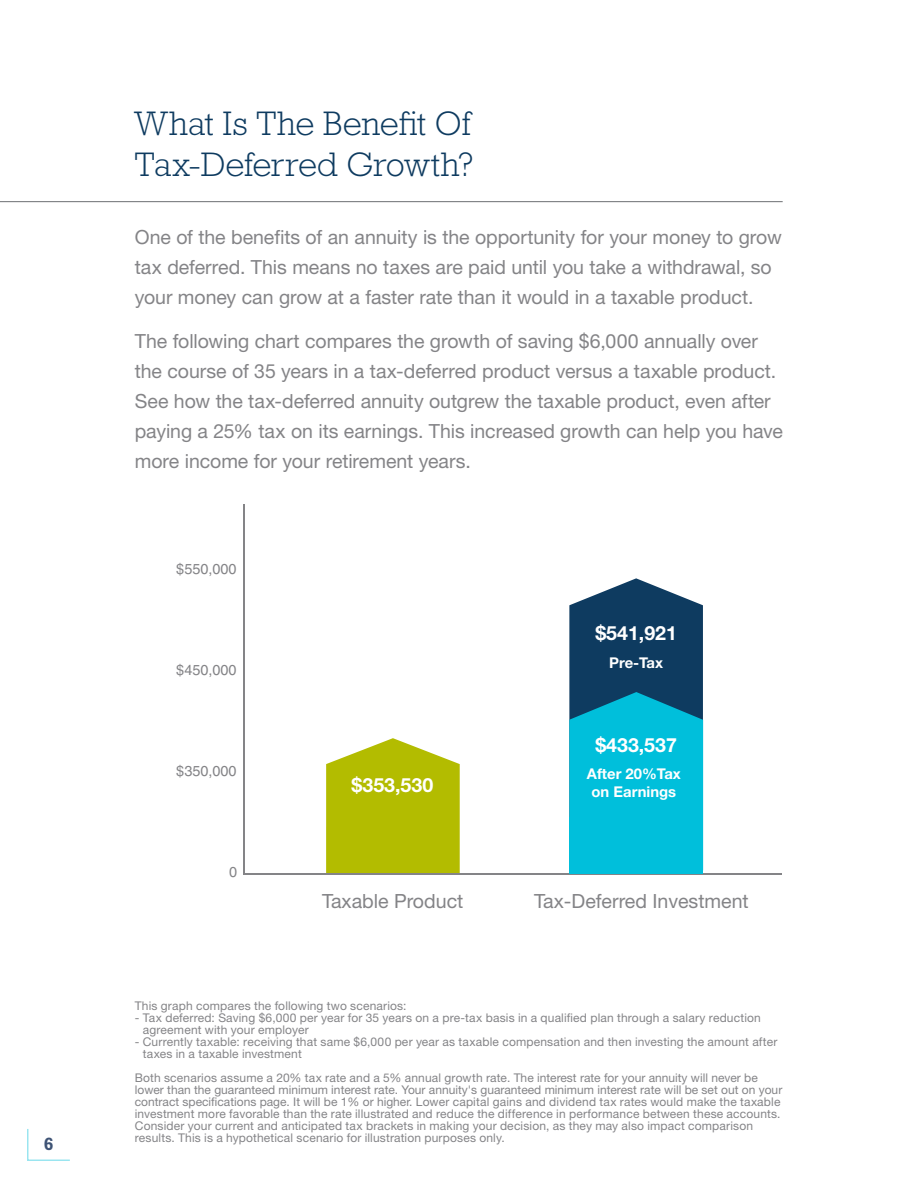
<style>
.page{position:relative;width:918px;height:1188px;background:#fff}
.page>*{position:absolute;margin:0;border:0;box-sizing:border-box;transform-origin:0 0}
.t1{font:300 34.5px/41.4px "Rockwell Std";letter-spacing:-.005em;color:#0e3b60}
.t2{font:19.5px/30px "Helvetica Neue LT Std";letter-spacing:-.005em;color:#848487}
.t3{font:700 19.5px "Helvetica Neue LT Std";color:#fff}
.t4{font:700 18px "Rockwell Std";color:#3e5375}
.t5{font:700 14.85px/17.9px "Helvetica Neue LT Std";color:#fff;text-align:center}
.t6{font:14.4px "Helvetica LT Std";color:#848487}
.t7{font:12px/12px "Helvetica Neue LT Std";letter-spacing:.01em;color:#848487}
</style>
<div class="page">
<svg style="left:27px;top:1129px;width:43px;height:32px"></svg>
<hr style="left:0;top:201px;width:783px;height:1px;background:#6d6f73">
<svg style="left:326px;top:738px;width:134px;height:135px;background:#bac219"></svg>
<hr style="left:243px;top:504px;width:2px;height:370px;background:#848487">
<svg style="left:569px;top:578px;width:134px;height:239px;background:#1684a2"></svg>
<hr style="left:243px;top:873px;width:538px;height:2px;background:#848487">
<div style="left:569px;top:817px;width:134px;height:56px;background:#00bfdb"></div>
<h3 class="t4" style="left:44px;top:1133px;width:11px">6</h3>
<h1 class="t1" style="left:135px;top:102px;width:340px">What Is The Benefit Of<br>Tax-Deferred Growth?</h1>
<h2 class="t2" style="left:135px;top:222px;width:649px">One of the benefits of an annuity is the opportunity for your money to grow tax deferred. This means no taxes are paid until you take a withdrawal, so your money can grow at a faster rate than it would in a taxable product.</h2>
<p class="t2" style="left:135px;top:326px;width:650px">The following chart compares the growth of saving $6,000 annually over the course of 35 years in a tax-deferred product versus a taxable product.<br>See how the tax-deferred annuity outgrew the taxable product, even after paying a 25% tax on its earnings. This increased growth can help you have more income for your retirement years.</p>
<p class="t6" style="left:176px;top:560px;width:62px">$550,000</p>
<p class="t6" style="left:176px;top:661px;width:62px">$450,000</p>
<p class="t6" style="left:176px;top:762px;width:62px">$350,000</p>
<p class="t6" style="left:229px;top:863px;width:10px">0</p>
<h2 class="t3" style="left:352px;top:773px;width:83px">$353,530</h2>
<h2 class="t2" style="left:322px;top:886px;width:143px">Taxable Product</h2>
<h2 class="t3" style="left:595px;top:621px;width:83px">$541,921</h2>
<p class="t5" style="left:609px;top:653px;width:55px">Pre-Tax</p>
<h2 class="t3" style="left:595px;top:733px;width:83px">$433,537</h2>
<p class="t5" style="left:587px;top:764px;width:96px">After 20%Tax on Earnings</p>
<h2 class="t2" style="left:534px;top:885px;width:216px">Tax-Deferred Investment</h2>
<p class="t7" style="left:135px;top:1000px;width:273px">This graph compares the following two scenarios:</p>
<p class="t7" style="left:143px;top:1012px;width:620px;text-indent:-8px">- Tax deferred: Saving $6,000 per year for 35 years on a pre-tax basis in a qualified plan through a salary reduction agreement with your employer</p>
<p class="t7" style="left:143px;top:1036px;width:636px;text-indent:-8px">- Currently taxable: receiving that same $6,000 per year as taxable compensation and then investing the amount after taxes in a taxable investment</p>
<p class="t7" style="left:135px;top:1072px;width:649px">Both scenarios assume a 20% tax rate and a 5% annual growth rate. The interest rate for your annuity will never be lower than the guaranteed minimum interest rate. Your annuity's guaranteed minimum interest rate will be set out on your contract specifications page. It will be 1% or higher. Lower capital gains and dividend tax rates would make the taxable investment more favorable than the rate illustrated and reduce the difference in performance between these accounts.<br>Consider your current and anticipated tax brackets in making your decision, as they may also impact comparison results. This is a hypothetical scenario for illustration purposes only.</p>
</div>
